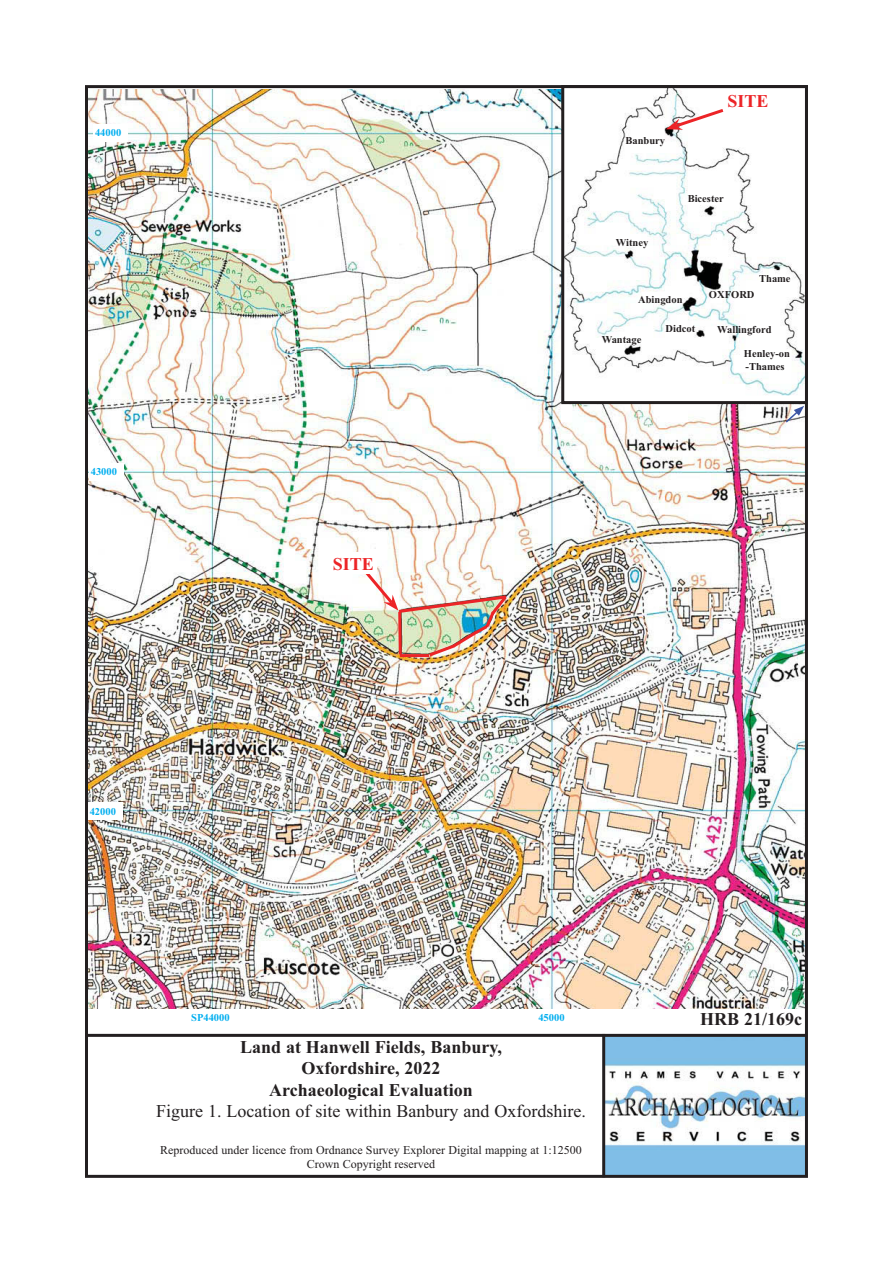
<style>
.page{position:relative;width:893px;height:1263px;background:#fff}
.page>*{position:absolute;margin:0;border:0;box-sizing:border-box;transform-origin:0 0}
.t1{font:700 18px/21.6px "Times New Roman";color:#231f20;text-align:center}
.t2{font:18px "Times New Roman";color:#231f20}
.t3{font:700 18px "Times New Roman";color:#ec2427}
.t4{font:12px/14.4px "Times New Roman";color:#231f20;text-align:center}
.t5{font:700 10.5px "Times New Roman";color:#231f20}
.t6{font:700 10.5px "Times New Roman";color:#00aeef}
</style>
<div class="page">
<img style="left:89px;top:89px;width:715px;height:920px">
<img style="left:605px;top:1037px;width:199px;height:137px">
<hr style="left:602px;top:1034px;width:3px;height:143px;background:#231f20">
<hr style="left:87px;top:1034px;width:719px;height:3px;background:#231f20">
<div style="left:88px;top:803px;width:34px;height:17px;background:#fff"></div>
<div style="left:89px;top:463px;width:34px;height:17px;background:#fff"></div>
<div style="left:93px;top:124px;width:35px;height:17px;background:#fff"></div>
<div style="left:329px;top:553px;width:48px;height:21px;background:#fff"></div>
<img style="left:565px;top:89px;width:239px;height:311px">
<div style="left:561px;top:85px;width:247px;height:319px;border:3px solid #231f20"></div>
<div style="left:726px;top:94px;width:48px;height:24px;background:#fff"></div>
<svg style="left:666px;top:107px;width:61px;height:23px"></svg>
<img style="left:362px;top:568px;width:148px;height:91px">
<svg style="left:784px;top:406px;width:20px;height:18px"></svg>
<p class="t6" style="left:95px;top:129px;width:28px">44000</p>
<p class="t6" style="left:91px;top:468px;width:28px">43000</p>
<h1 class="t3" style="left:333px;top:558px;width:43px">SITE</h1>
<p class="t5" style="left:625px;top:137px;width:41px">Banbury</p>
<p class="t5" style="left:616px;top:239px;width:34px">Witney</p>
<h1 class="t3" style="left:727px;top:95px;width:43px">SITE</h1>
<p class="t5" style="left:688px;top:195px;width:38px">Bicester</p>
<p class="t5" style="left:759px;top:275px;width:33px">Thame</p>
<p class="t5" style="left:709px;top:292px;width:47px">OXFORD</p>
<p class="t5" style="left:638px;top:296px;width:46px">Abingdon</p>
<p class="t5" style="left:665px;top:325px;width:31px">Didcot</p>
<p class="t5" style="left:717px;top:326px;width:56px">Wallingford</p>
<p class="t5" style="left:602px;top:336px;width:41px">Wantage</p>
<p class="t5" style="left:744px;top:350px;width:48px">Henley-on</p>
<p class="t5" style="left:746px;top:363px;width:41px">-Thames</p>
<p class="t6" style="left:90px;top:808px;width:28px">42000</p>
<p class="t6" style="left:191px;top:1014px;width:40px">SP44000</p>
<p class="t6" style="left:538px;top:1014px;width:28px">45000</p>
<h1 class="t1" style="left:240px;top:1038px;width:263px">Land at Hanwell Fields, Banbury,<br>Oxfordshire, 2022<br>Archaeological Evaluation</h1>
<h1 class="t2" style="left:156px;top:1105px;width:431px">Figure 1. Location of site within Banbury and Oxfordshire.</h1>
<p class="t4" style="left:160px;top:1144px;width:423px">Reproduced under licence from Ordnance Survey Explorer Digital mapping at 1:12500<br>Crown Copyright reserved</p>
<h1 class="t1" style="left:700px;top:1010px;width:103px">HRB 21/169c</h1>
</div>
